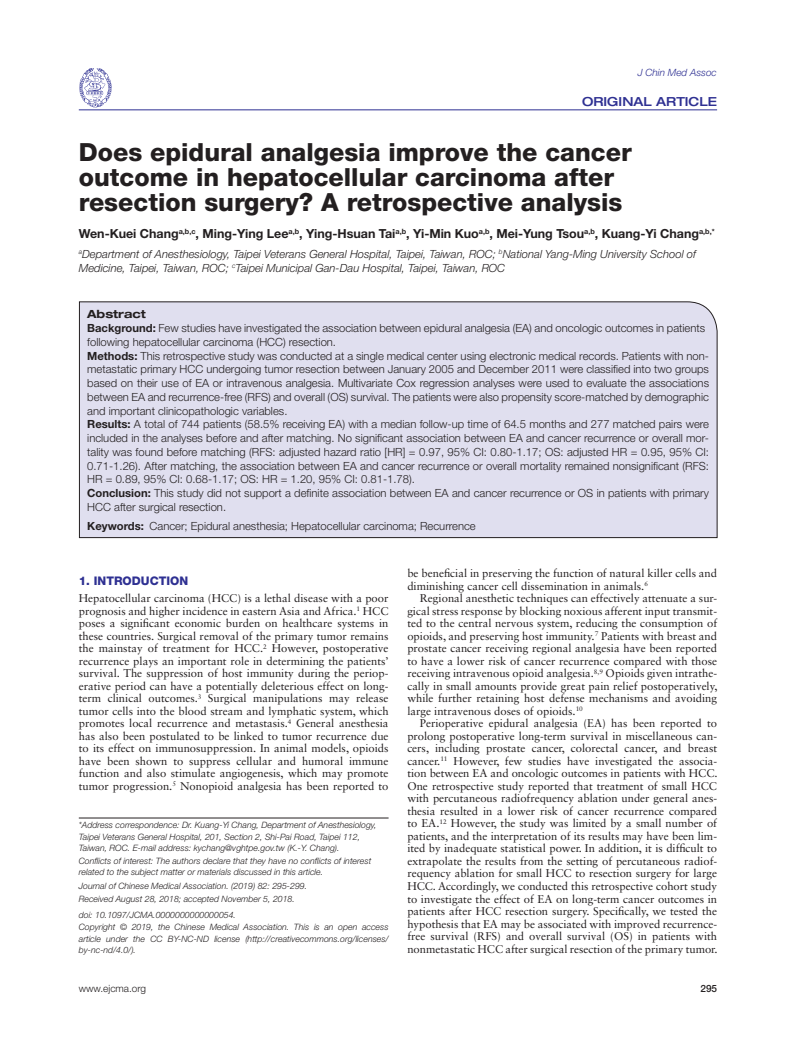
<style>
.page{position:relative;width:796px;height:1044px;background:#fff}
.page>*{position:absolute;margin:0;border:0;box-sizing:border-box;transform-origin:0 0}
.t1{font:800 25px/25px "Helvetica Neue LT Std";color:#231f20}
.t2{font:700 12.5px "Helvetica Neue LT Std";color:#231f20}
.t3{font:500 expanded 12.5px "Helvetica Neue LT Std";color:#2e3092}
.t4{font:800 11.88px "Helvetica Neue LT Std";color:#2e3092}
.t5{font:11.25px/12.5px "Sabon LT Std";color:#231f20;text-align:justify}
.t6{font:300 11.25px/13.8px "Helvetica Neue LT Std";color:#231f20}
.t7{font:italic 300 11.25px/13.8px "Helvetica Neue LT Std";color:#231f20}
.t8{font:italic 300 10px "Helvetica Neue LT Std";color:#2e3092}
.t9{font:300 10px "Helvetica Neue LT Std";color:#231f20}
.t10{font:500 10px "Helvetica Neue LT Std";color:#231f20}
.t11{font:italic 300 8.75px/11.2px "Helvetica Neue LT Std";color:#231f20}
.s1{font-weight:700;font-stretch:expanded}
.s2{font-weight:700}
</style>
<div class="page">
<hr style="left:79px;top:109px;width:638px;height:1px;background:#2e3092">
<svg style="left:79px;top:68px;width:32px;height:40px"></svg>
<hr style="left:79px;top:817px;width:309px;height:1px;background:#231f20">
<div style="left:79px;top:301px;width:638px;height:237px;background:#e0dfef"></div>
<p class="t8" style="left:637px;top:67px;width:81px">J Chin Med Assoc</p>
<p class="t3" style="left:582px;top:93px;width:136px">ORIGINAL ARTICLE</p>
<h1 class="t1" style="left:79px;top:140px;width:554px">Does epidural analgesia improve the cancer outcome in hepatocellular carcinoma after resection surgery? A retrospective analysis</h1>
<p class="t2" style="left:79px;top:226px;width:637px">Wen-Kuei Chang<sup>a,b,c</sup>, Ming-Ying Lee<sup>a,b</sup>, Ying-Hsuan Tai<sup>a,b</sup>, Yi-Min Kuo<sup>a,b</sup>, Mei-Yung Tsou<sup>a,b</sup>, Kuang-Yi Chang<sup>a,b,*</sup></p>
<p class="t7" style="left:79px;top:247px;width:618px"><sup>a</sup>Department of Anesthesiology, Taipei Veterans General Hospital, Taipei, Taiwan, ROC; <sup>b</sup>National Yang-Ming University School of<br>Medicine, Taipei, Taiwan, ROC; <sup>c</sup>Taipei Municipal Gan-Dau Hospital, Taipei, Taiwan, ROC</p>
<p class="t6" style="left:87px;top:307px;width:623px"><span class="s1">Abstract<br></span><span class="s2">Background:</span> Few studies have investigated the association between epidural analgesia (EA) and oncologic outcomes in patients following hepatocellular carcinoma (HCC) resection.<br><span class="s2">Methods:</span> This retrospective study was conducted at a single medical center using electronic medical records. Patients with non&shy;metastatic primary HCC undergoing tumor resection between January 2005 and December 2011 were classified into two groups based on their use of EA or intravenous analgesia. Multivariate Cox regression analyses were used to evaluate the associations between EA and recurrence-free (RFS) and overall (OS) survival. The patients were also propensity score-matched by demographic and important clinicopathologic variables.<br><span class="s2">Results:</span> A total of 744 patients (58.5% receiving EA) with a median follow-up time of 64.5 months and 277 matched pairs were included in the analyses before and after matching. No significant association between EA and cancer recurrence or overall mor&shy;tality was found before matching (RFS: adjusted hazard ratio [HR] = 0.97, 95% CI: 0.80-1.17; OS: adjusted HR = 0.95, 95% CI:<br>0.71-1.26). After matching, the association between EA and cancer recurrence or overall mortality remained nonsignificant (RFS:<br>HR = 0.89, 95% CI: 0.68-1.17; OS: HR = 1.20, 95% CI: 0.81-1.78).<br><span class="s2">Conclusion:</span> This study did not support a definite association between EA and cancer recurrence or OS in patients with primary HCC after surgical resection.</p>
<p class="t6" style="left:87px;top:518px;width:390px"><span class="s2">Keywords:</span> Cancer; Epidural anesthesia; Hepatocellular carcinoma; Recurrence</p>
<p class="t4" style="left:79px;top:573px;width:111px">1. INTRODUCTION</p>
<p class="t5" style="left:79px;top:592px;width:311px">Hepatocellular carcinoma (HCC) is a lethal disease with a poor prognosis and higher incidence in eastern Asia and Africa.<sup>1</sup> HCC poses a significant economic burden on healthcare systems in these countries. Surgical removal of the primary tumor remains the mainstay of treatment for HCC.<sup>2</sup> However, postoperative recurrence plays an important role in determining the patients’ survival. The suppression of host immunity during the periop&shy;erative period can have a potentially deleterious effect on long&shy;term clinical outcomes.<sup>3</sup> Surgical manipulations may release tumor cells into the blood stream and lymphatic system, which promotes local recurrence and metastasis.<sup>4</sup> General anesthesia has also been postulated to be linked to tumor recurrence due to its effect on immunosuppression. In animal models, opioids have been shown to suppress cellular and humoral immune function and also stimulate angiogenesis, which may promote tumor progression.<sup>5</sup> Nonopioid analgesia has been reported to</p>
<p class="t11" style="left:79px;top:819px;width:299px">*Address correspondence: Dr. Kuang-Yi Chang, Department of Anesthesiology,<br>Taipei Veterans General Hospital, 201, Section 2, Shi-Pai Road, Taipei 112,<br>Taiwan, ROC. E-mail address: kychang@vghtpe.gov.tw (K.-Y. Chang).</p>
<p class="t11" style="left:79px;top:855px;width:294px">Conflicts of interest: The authors declare that they have no conflicts of interest related to the subject matter or materials discussed in this article.</p>
<p class="t11" style="left:79px;top:878px;width:230px;line-height:13.2px">Journal of Chinese Medical Association. (2019) 82: 295-299.<br>Received August 28, 2018; accepted November 5, 2018.</p>
<p class="t11" style="left:79px;top:908px;width:311px;line-height:12.5px">doi: 10.1097/JCMA.0000000000000054.<br>Copyright © 2019, the Chinese Medical Association. This is an open access</p>
<p class="t11" style="left:79px;top:932px;width:311px">article under the CC BY-NC-ND license (http://creativecommons.org/licenses/ by-nc-nd/4.0/).</p>
<p class="t5" style="left:407px;top:567px;width:311px">be beneficial in preserving the function of natural killer cells and diminishing cancer cell dissemination in animals.<sup>6</sup></p>
<p class="t5" style="left:407px;top:592px;width:311px;text-indent:12px">Regional anesthetic techniques can effectively attenuate a sur&shy;gical stress response by blocking noxious afferent input transmit&shy;ted to the central nervous system, reducing the consumption of opioids, and preserving host immunity.<sup>7</sup> Patients with breast and prostate cancer receiving regional analgesia have been reported to have a lower risk of cancer recurrence compared with those receiving intravenous opioid analgesia.<sup>8,9</sup> Opioids given intrathe&shy;cally in small amounts provide great pain relief postoperatively, while further retaining host defense mechanisms and avoiding large intravenous doses of opioids.<sup>10</sup></p>
<p class="t5" style="left:407px;top:717px;width:311px;text-indent:13px">Perioperative epidural analgesia (EA) has been reported to prolong postoperative long-term survival in miscellaneous can&shy;cers, including prostate cancer, colorectal cancer, and breast cancer.<sup>11</sup> However, few studies have investigated the associa&shy;tion between EA and oncologic outcomes in patients with HCC.<br>One retrospective study reported that treatment of small HCC with percutaneous radiofrequency ablation under general anes&shy;thesia resulted in a lower risk of cancer recurrence compared to EA.<sup>12</sup> However, the study was limited by a small number of patients, and the interpretation of its results may have been lim&shy;ited by inadequate statistical power. In addition, it is difficult to extrapolate the results from the setting of percutaneous radiof&shy;requency ablation for small HCC to resection surgery for large HCC. Accordingly, we conducted this retrospective cohort study to investigate the effect of EA on long-term cancer outcomes in patients after HCC resection surgery. Specifically, we tested the hypothesis that EA may be associated with improved recurrence&shy;free survival (RFS) and overall survival (OS) in patients with nonmetastatic HCC after surgical resection of the primary tumor.</p>
<p class="t9" style="left:79px;top:981px;width:69px">www.ejcma.org</p>
<p class="t10" style="left:700px;top:981px;width:18px">295</p>
</div>
